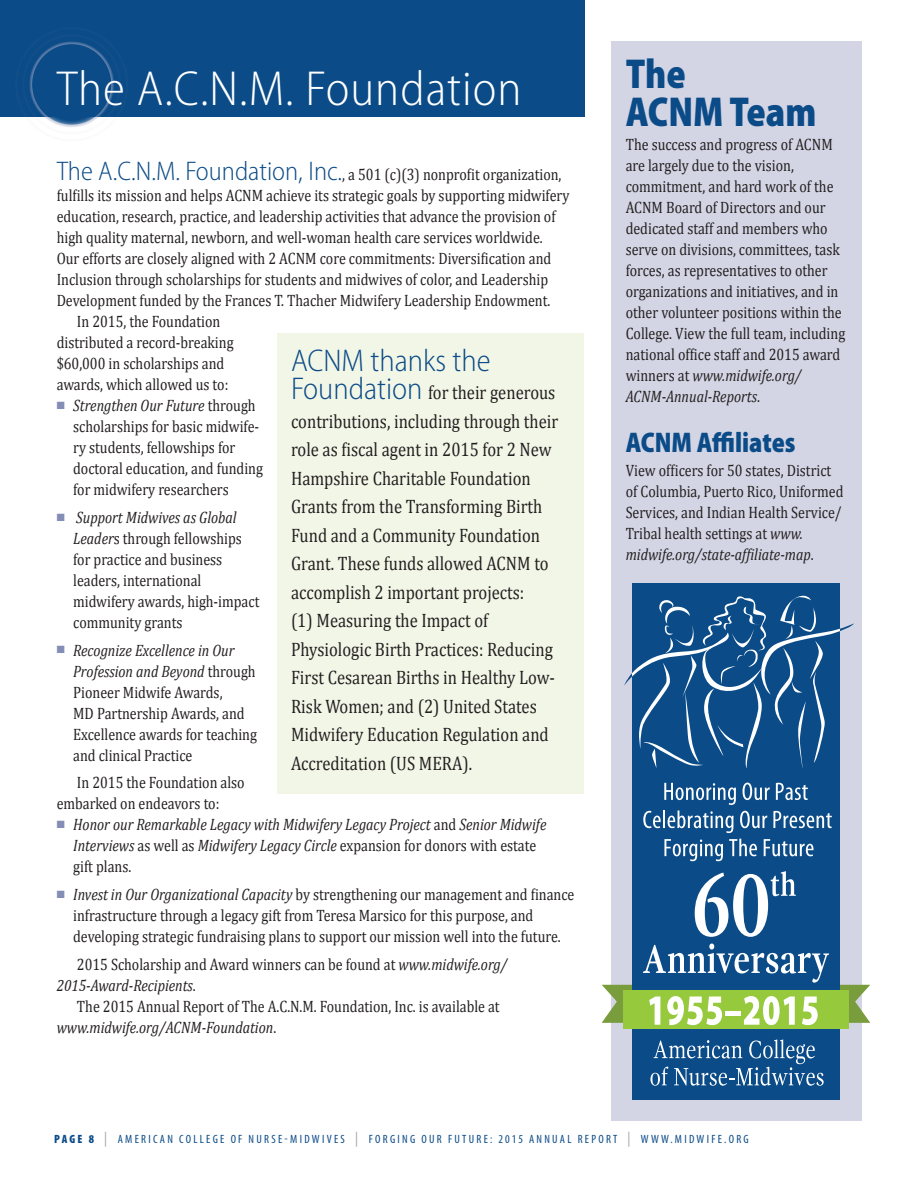
<style>
.page{position:relative;width:918px;height:1188px;background:#fff}
.page>*{position:absolute;margin:0;border:0;box-sizing:border-box;transform-origin:0 0}
.MAIN_SectionHeader{font:300 semi-condensed 49.5px "Myriad Pro";letter-spacing:.02em;color:#fff}
.Subhead_13pt{font:900 semi-condensed 42px/37.5px "Myriad Pro";color:#0b4b87;scale:.9 1}
.Body_Text_no_indent{font:300 semi-condensed 31.5px "Myriad Pro";color:#0b4b87}
.Subhead_13pt-2{font:900 semi-condensed 28.5px "Myriad Pro";color:#0b4b87;scale:.9 1}
.Body_Text_no_indent-2{font:19.5px/28.5px "Cambria";color:#231f20;scale:.85 1}
.Body_Text_no_indent-3{font:16.5px/21px "Cambria";color:#231f20;scale:.85 1}
.Body_Text{font:16.5px/21px "Cambria";color:#231f20;scale:.85 1}
.t1{font:italic 16.5px/21px "Cambria";color:#231f20;scale:.85 1}
.t2{font:condensed 12px "Myriad Pro";letter-spacing:.19em;color:#0b4b87}
.s1{font-family:"Myriad Pro";font-weight:300;font-stretch:semi-condensed;font-size:27px;color:#0b4b87}
.s2{color:#838db5}
.s3{font-style:italic}
.s4{font-style:normal}
.s5{font-family:"Myriad Pro";font-weight:300;font-stretch:semi-condensed;font-size:31.5px;color:#0b4b87}
.s6{font-weight:900}
.s7{font-size:15px;color:#a8a9ad}
</style>
<div class="page">
<div style="left:612px;top:41px;width:250px;height:1079px;background:#d3d5e4"></div>
<div style="left:0;top:0;width:584px;height:117px;background:#0b4b87"></div>
<svg style="left:29px;top:41px;width:85px;height:86px"></svg>
<div style="left:632px;top:583px;width:208px;height:516px;background:#0b4b87"></div>
<div style="left:623px;top:991px;width:226px;height:38px;background:#97c93c"></div>
<svg style="left:664px;top:783px;width:72px;height:22px"></svg>
<svg style="left:743px;top:783px;width:27px;height:17px"></svg>
<svg style="left:776px;top:783px;width:32px;height:17px"></svg>
<svg style="left:643px;top:811px;width:91px;height:22px"></svg>
<svg style="left:740px;top:811px;width:27px;height:17px"></svg>
<svg style="left:773px;top:811px;width:59px;height:17px"></svg>
<svg style="left:664px;top:839px;width:59px;height:22px"></svg>
<svg style="left:729px;top:839px;width:28px;height:17px"></svg>
<svg style="left:764px;top:839px;width:50px;height:17px"></svg>
<svg style="left:650px;top:1039px;width:174px;height:47px"></svg>
<svg style="left:602px;top:944px;width:268px;height:81px"></svg>
<svg style="left:695px;top:871px;width:101px;height:66px"></svg>
<svg style="left:624px;top:595px;width:230px;height:174px"></svg>
<div style="left:278px;top:334px;width:306px;height:460px;background:#f2f6e7"></div>
<p class="MAIN_SectionHeader" style="left:57px;top:62px;width:466px">The A.C.N.M. Foundation</p>
<p class="Body_Text_no_indent-3" style="left:57px;top:164px;width:605px"><span class="s1">The A.C.N.M. Foundation, Inc.</span>, a 501 (c)(3) nonprofit organization, fulfills its mission and helps ACNM achieve its strategic goals by supporting midwifery education, research, practice, and leadership activities that advance the provision of high quality maternal, newborn, and well-woman health care services worldwide.<br>Our efforts are closely aligned with 2 ACNM core commitments: Diversification and Inclusion through scholarships for students and midwives of color, and Leadership Development funded by the Frances T. Thacher Midwifery Leadership Endowment.</p>
<p class="Body_Text" style="left:57px;top:311px;width:210px;text-align:center">In 2015, the Foundation distributed a record-breaking $60,000 in scholarships and awards, which allowed us to:</p>
<p class="Body_Text_no_indent-3" style="left:73px;top:395px;width:225px;text-indent:-16px"><span class="s2">■</span> <span class="s3">Strengthen Our Future</span> through scholarships for basic midwife&shy;ry students, fellowships for doctoral education, and funding for midwifery researchers</p>
<p class="Body_Text_no_indent-3" style="left:73px;top:507px;width:221px;text-indent:-16px"><span class="s2">■</span> <span class="s3">Support Midwives as Global<br>Leader</span>s through fellowships for practice and business leaders, international midwifery awards, high-impact community grants</p>
<p class="Body_Text_no_indent-3" style="left:73px;top:639px;width:218px;text-indent:-16px"><span class="s2">■</span> <span class="s3">Recognize Excellence in Our<br>Profession and Beyond</span> through<br>Pioneer Midwife Awards,<br>MD Partnership Awards, and<br>Excellence awards for teaching and clinical Practice</p>
<p class="Body_Text" style="left:57px;top:772px;width:223px;text-indent:20px">In 2015 the Foundation also embarked on endeavors to:</p>
<p class="t1" style="left:73px;top:814px;width:558px;text-indent:-16px"><span class="s2">■</span> Honor our Remarkable Legacy with Midwifery Legacy Project <span class="s4">and</span> Senior Midwife<br>Interviews <span class="s4">as well as</span> Midwifery Legacy Circle <span class="s4">expansion for donors with estate gift plans.</span></p>
<p class="Body_Text_no_indent-3" style="left:73px;top:884px;width:591px;text-indent:-16px"><span class="s2">■</span> <span class="s3">Invest in Our Organizational Capacity</span> by strengthening our management and finance infrastructure through a legacy gift from Teresa Marsico for this purpose, and developing strategic fundraising plans to support our mission well into the future.</p>
<p class="Body_Text" style="left:57px;top:954px;width:532px;text-indent:20px">2015 Scholarship and Award winners can be found at <span class="s3">www.midwife.org/<br>2015-Award-Recipients</span>.</p>
<p class="Body_Text" style="left:57px;top:996px;width:523px;text-indent:20px">The 2015 Annual Report of The A.C.N.M. Foundation, Inc. is available at <span class="s3">www.midwife.org/ACNM-Foundation</span>.</p>
<p class="Body_Text_no_indent" style="left:291px;top:343px;width:201px">ACNM thanks the</p>
<p class="Body_Text_no_indent-2" style="left:291px;top:378px;width:316px"><span class="s5">Foundation</span> for their generous contributions, including through their role as fiscal agent in 2015 for 2 New Hampshire Charitable Foundation Grants from the Transforming Birth Fund and a Community Foundation Grant. These funds allowed ACNM to accomplish 2 important projects:<br>(1) Measuring the Impact of Physiologic Birth Practices: Reducing First Cesarean Births in Healthy Low-Risk Women; and (2) United States Midwifery Education Regulation and Accreditation (US MERA).</p>
<p class="Subhead_13pt" style="left:626px;top:56px;width:214px">The<br>ACNM Team</p>
<p class="Body_Text_no_indent-3" style="left:626px;top:134px;width:260px">The success and progress of ACNM are largely due to the vision, commitment, and hard work of the ACNM Board of Directors and our dedicated staff and members who serve on divisions, committees, task forces, as representatives to other organizations and initiatives, and in other volunteer positions within the College. View the full team, including national office staff and 2015 award winners at <span class="s3">www.midwife.org/ ACNM-Annual-Reports</span>.</p>
<p class="Subhead_13pt-2" style="left:626px;top:426px;width:190px">ACNM Affiliates</p>
<p class="Body_Text_no_indent-3" style="left:626px;top:460px;width:258px">View officers for 50 states, District of Columbia, Puerto Rico, Uniformed Services, and Indian Health Service/ Tribal health settings at <span class="s3">www. midwife.org/state-affiliate-map</span>.</p>
<p class="t2" style="left:54px;top:1131px;width:696px"><span class="s6">PAGE 8</span> <span class="s7">|</span> AMERICAN COLLEGE OF NURSE-MIDWIVES <span class="s7">|</span> FORGING OUR FUTURE: 2015 ANNUAL REPORT <span class="s7">|</span> WWW.MIDWIFE.ORG</p>
</div>
